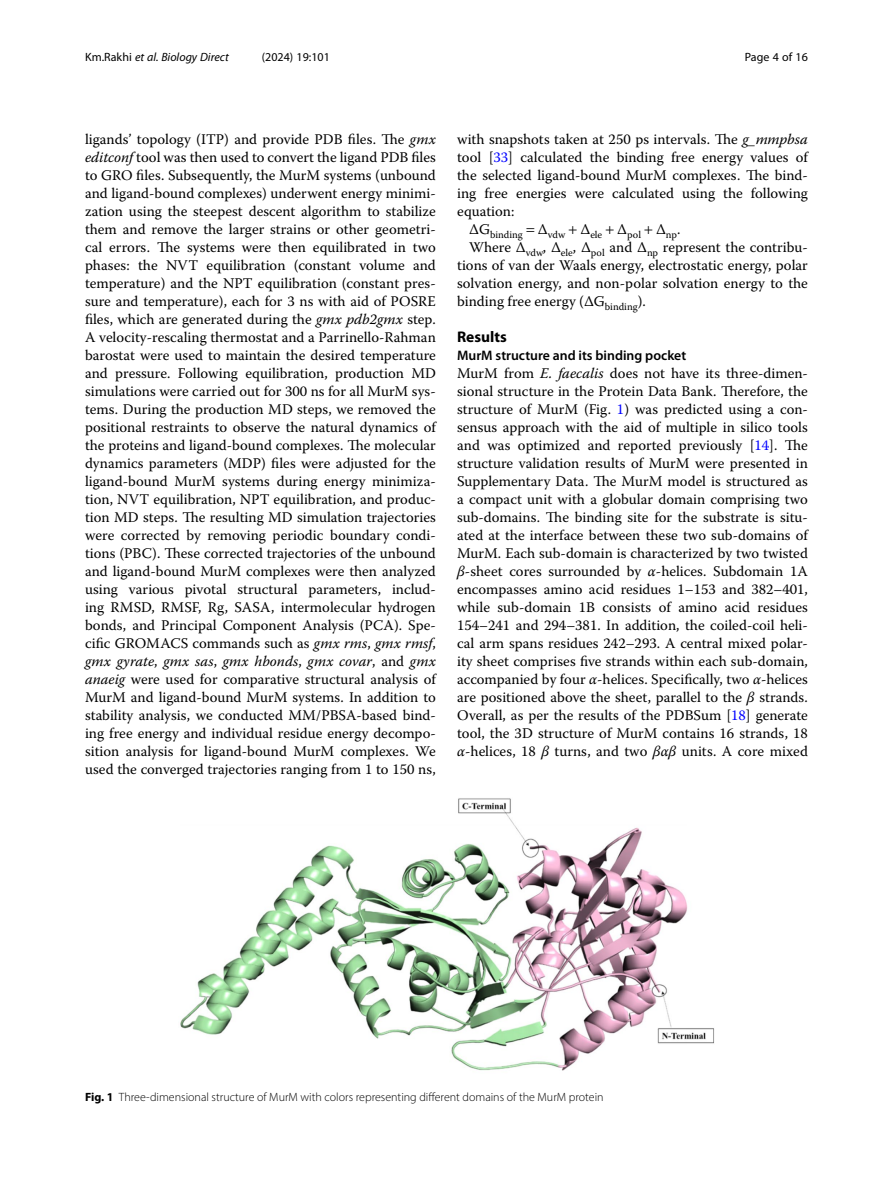
<style>
.page{position:relative;width:893px;height:1191px;background:#fff}
.page>*{position:absolute;margin:0;border:0;box-sizing:border-box;transform-origin:0 0}
.Head_1{font:700 15.45px "Myriad Pro";color:#000}
.Body_Text{font:14.7px/18px "Warnock Pro";color:#000;text-align:justify}
.Body_Text_Indent{font:14.7px/18px "Warnock Pro";color:#000;text-align:justify}
.Head_2_After_1{font:600 13.8px "Myriad Pro";color:#000}
.Figure_Caption{font:300 12px "Myriad Pro";color:#000}
.t1{font:italic 12px "Myriad Pro";color:#000}
.t2{font:12px "Myriad Pro";color:#000}
.Body_Text_Indent-2{font:10.35px "Warnock Pro";color:#000}
.s1{font-style:normal}
.s2{font-style:italic}
.s3{color:#00f}
.s4{font-weight:700}
</style>
<div class="page">
<img style="left:180px;top:798px;width:534px;height:273px">
<p class="t1" style="left:85px;top:50px;width:145px"><span class="s1">Km.Rakhi</span> et al. Biology Direct</p>
<p class="t2" style="left:262px;top:50px;width:70px">(2024) 19:101</p>
<p class="t2" style="left:745px;top:50px;width:65px">Page 4 of 16</p>
<p class="Body_Text" style="left:85px;top:130px;width:352px">ligands’ topology (ITP) and provide PDB files. The <span class="s2">gmx editconf</span> tool was then used to convert the ligand PDB files to GRO files. Subsequently, the MurM systems (unbound and ligand-bound complexes) underwent energy minimi&shy;zation using the steepest descent algorithm to stabilize them and remove the larger strains or other geometri&shy;cal errors. The systems were then equilibrated in two phases: the NVT equilibration (constant volume and temperature) and the NPT equilibration (constant pres&shy;sure and temperature), each for 3 ns with aid of POSRE files, which are generated during the <span class="s2">gmx pdb2gmx</span> step.<br>A velocity-rescaling thermostat and a Parrinello-Rahman barostat were used to maintain the desired temperature and pressure. Following equilibration, production MD simulations were carried out for 300 ns for all MurM sys&shy;tems. During the production MD steps, we removed the positional restraints to observe the natural dynamics of the proteins and ligand-bound complexes. The molecular dynamics parameters (MDP) files were adjusted for the ligand-bound MurM systems during energy minimiza&shy;tion, NVT equilibration, NPT equilibration, and produc&shy;tion MD steps. The resulting MD simulation trajectories were corrected by removing periodic boundary condi&shy;tions (PBC). These corrected trajectories of the unbound and ligand-bound MurM complexes were then analyzed using various pivotal structural parameters, includ&shy;ing RMSD, RMSF, Rg, SASA, intermolecular hydrogen bonds, and Principal Component Analysis (PCA). Spe&shy;cific GROMACS commands such as <span class="s2">gmx rms</span>, <span class="s2">gmx rmsf</span>, <span class="s2">gmx gyrate</span>, <span class="s2">gmx sas</span>, <span class="s2">gmx hbonds</span>, <span class="s2">gmx covar</span>, and <span class="s2">gmx anaeig</span> were used for comparative structural analysis of MurM and ligand-bound MurM systems. In addition to stability analysis, we conducted MM/PBSA-based bind&shy;ing free energy and individual residue energy decompo&shy;sition analysis for ligand-bound MurM complexes. We used the converged trajectories ranging from 1 to 150 ns,</p>
<p class="Body_Text" style="left:457px;top:130px;width:352px">with snapshots taken at 250 ps intervals. The <span class="s2">g_mmpbsa </span>tool [<span class="s3">33</span>] calculated the binding free energy values of the selected ligand-bound MurM complexes. The bind&shy;ing free energies were calculated using the following equation:</p>
<p class="Body_Text_Indent-2" style="left:469px;top:228px;width:213px"><sup>∆G</sup>binding <sup>∆</sup>vdw <sup>∆</sup>ele <sup>∆</sup>pol <sup>∆</sup>np<sup>.</sup></p>
<p class="Body_Text_Indent" style="left:457px;top:238px;width:352px;text-indent:12px">Where ∆<sub>vdw</sub>, ∆<sub>ele</sub>, ∆<sub>pol</sub> and ∆<sub>np</sub> represent the contribu&shy;tions of van der Waals energy, electrostatic energy, polar solvation energy, and non-polar solvation energy to the binding free energy (∆G<sub>binding</sub>).</p>
<p class="Head_1" style="left:457px;top:327px;width:51px">Results</p>
<p class="Head_2_After_1" style="left:457px;top:347px;width:231px">MurM structure and its binding pocket</p>
<p class="Body_Text" style="left:457px;top:364px;width:352px">MurM from <span class="s2">E. faecalis</span> does not have its three-dimen&shy;sional structure in the Protein Data Bank. Therefore, the structure of MurM (Fig. <span class="s3">1</span>) was predicted using a con&shy;sensus approach with the aid of multiple in silico tools and was optimized and reported previously [<span class="s3">14</span>]. The structure validation results of MurM were presented in Supplementary Data. The MurM model is structured as a compact unit with a globular domain comprising two sub-domains. The binding site for the substrate is situ&shy;ated at the interface between these two sub-domains of MurM. Each sub-domain is characterized by two twisted <span class="s2">β</span>-sheet cores surrounded by <span class="s2">α</span>-helices. Subdomain 1A encompasses amino acid residues 1–153 and 382–401, while sub-domain 1B consists of amino acid residues 154–241 and 294–381. In addition, the coiled-coil heli&shy;cal arm spans residues 242–293. A central mixed polar&shy;ity sheet comprises five strands within each sub-domain, accompanied by four <span class="s2">α</span>-helices. Specifically, two <span class="s2">α</span>-helices are positioned above the sheet, parallel to the <span class="s2">β</span> strands.<br>Overall, as per the results of the PDBSum [<span class="s3">18</span>] generate tool, the 3D structure of MurM contains 16 strands, 18 <span class="s2">α</span>-helices, 18 <span class="s2">β</span> turns, and two <span class="s2">βαβ</span> units. A core mixed</p>
<p class="Figure_Caption" style="left:85px;top:1089px;width:520px"><span class="s4">Fig. 1</span> Three-dimensional structure of MurM with colors representing different domains of the MurM protein</p>
</div>
